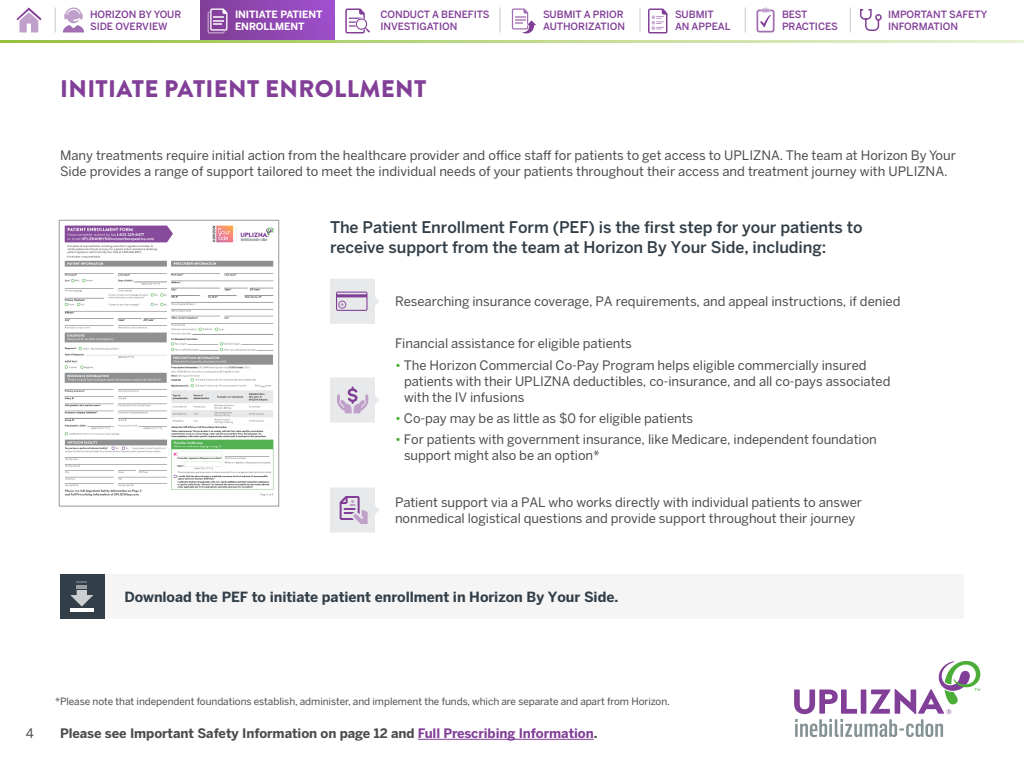
<style>
.page{position:relative;width:1024px;height:768px;background:#fff}
.page>*{position:absolute;margin:0;border:0;box-sizing:border-box;transform-origin:0 0}
.t1{font:900 24px "Brandon Grotesque";letter-spacing:.015em;color:#823f98}
.Subhead{font:500 16px/20px "Benton Sans";letter-spacing:-.005em;color:#333f48}
.Subhead-2{font:700 14px "Benton Sans";letter-spacing:-.005em;color:#333f48}
.Subhead-3{font:13px/16px "Benton Sans";letter-spacing:-.005em;color:#4b4c4d}
.Body{font:13px/16px "Benton Sans";color:#4b4c4d}
.t2{font:700 13px "Benton Sans";letter-spacing:-.005em;color:#4b4c4d}
.t3{font:500 10px/12px "Benton Sans";letter-spacing:-.005em;color:#823f98}
.Foonote{font:10px "Benton Sans";letter-spacing:-.005em;color:#4b4c4d}
.t4{font:700 10px/12px "Benton Sans";letter-spacing:-.005em;color:#fff}
.s1{color:#4bad38}
.s2{color:#823f98}
</style>
<div class="page">
<div style="left:200px;top:0;width:135px;height:40px;background:linear-gradient(to right,#803e94,#9f4fcd)"></div>
<svg style="left:860px;top:9px;width:22px;height:22px"></svg>
<hr style="left:0;top:40px;width:1024px;height:3px;background:#95c13f">
<svg style="left:16px;top:8px;width:26px;height:24px"></svg>
<svg style="left:500px;top:8px;width:1px;height:24px"></svg>
<svg style="left:55px;top:8px;width:1px;height:24px"></svg>
<svg style="left:640px;top:8px;width:1px;height:24px"></svg>
<svg style="left:745px;top:8px;width:1px;height:24px"></svg>
<svg style="left:850px;top:8px;width:1px;height:24px"></svg>
<svg style="left:208px;top:8px;width:19px;height:25px"></svg>
<svg style="left:648px;top:9px;width:19px;height:25px"></svg>
<svg style="left:512px;top:8px;width:24px;height:26px"></svg>
<svg style="left:757px;top:8px;width:18px;height:25px"></svg>
<svg style="left:345px;top:8px;width:25px;height:25px"></svg>
<svg style="left:63px;top:8px;width:21px;height:24px"></svg>
<svg style="left:794px;top:661px;width:187px;height:76px"></svg>
<hr style="left:418px;top:739px;width:176px;height:1px;background:#823f98">
<img style="left:64px;top:225px;width:210px;height:271px">
<div style="left:59px;top:220px;width:220px;height:286px;border:1px solid #999"></div>
<svg style="left:330px;top:279px;width:49px;height:45px;background:#ded9e3"></svg>
<svg style="left:330px;top:378px;width:49px;height:44px;background:#e0dbe4"></svg>
<svg style="left:330px;top:488px;width:49px;height:44px;background:#ddd6e2"></svg>
<div style="left:105px;top:574px;width:859px;height:45px;background:#f5f5f6"></div>
<div style="left:60px;top:574px;width:45px;height:45px;background:#333f48"></div>
<hr style="left:70px;top:608px;width:23px;height:4px;background:#fff">
<svg style="left:70px;top:582px;width:23px;height:25px"></svg>
<p class="t3" style="left:90px;top:8px;width:93px">HORIZON BY YOUR<br>SIDE OVERVIEW</p>
<p class="t4" style="left:235px;top:8px;width:89px">INITIATE PATIENT<br>ENROLLMENT</p>
<p class="t3" style="left:381px;top:8px;width:110px">CONDUCT A BENEFITS<br>INVESTIGATION</p>
<p class="t3" style="left:543px;top:8px;width:84px">SUBMIT A PRIOR<br>AUTHORIZATION</p>
<p class="t3" style="left:675px;top:8px;width:57px">SUBMIT<br>AN APPEAL</p>
<p class="t3" style="left:782px;top:8px;width:57px">BEST<br>PRACTICES</p>
<p class="t3" style="left:888px;top:8px;width:101px">IMPORTANT SAFETY<br>INFORMATION</p>
<p class="t1" style="left:60px;top:72px;width:368px">INITIATE PATIENT ENROLLMENT</p>
<p class="Body" style="left:60px;top:147px;width:898px">Many treatments require initial action from the healthcare provider and office staff for patients to get access to UPLIZNA. The team at Horizon By Your<br>Side provides a range of support tailored to meet the individual needs of your patients throughout their access and treatment journey with UPLIZNA.</p>
<p class="Subhead" style="left:330px;top:217px;width:534px">The Patient Enrollment Form (PEF) is the first step for your patients to receive support from the team at Horizon By Your Side, including:</p>
<p class="Subhead-3" style="left:395px;top:293px;width:507px">Researching insurance coverage, PA requirements, and appeal instructions, if denied</p>
<p class="Subhead-3" style="left:395px;top:335px;width:238px">Financial assistance for eligible patients</p>
<p class="Subhead-3" style="left:404px;top:357px;width:488px;text-indent:-9px"><span class="s1">•</span> The Horizon Commercial Co-Pay Program helps eligible commercially insured patients with their UPLIZNA deductibles, co-insurance, and all co-pays associated with the IV infusions</p>
<p class="Subhead-3" style="left:395px;top:410px;width:300px"><span class="s1">•</span> Co-pay may be as little as $0 for eligible patients</p>
<p class="Subhead-3" style="left:404px;top:431px;width:474px;text-indent:-9px"><span class="s1">•</span> For patients with government insurance, like Medicare, independent foundation support might also be an option*</p>
<p class="Subhead-3" style="left:395px;top:494px;width:469px">Patient support via a PAL who works directly with individual patients to answer nonmedical logistical questions and provide support throughout their journey</p>
<p class="Subhead-2" style="left:124px;top:589px;width:495px">Download the PEF to initiate patient enrollment in Horizon By Your Side.</p>
<p class="Foonote" style="left:55px;top:695px;width:616px">*Please note that independent foundations establish, administer, and implement the funds, which are separate and apart from Horizon.</p>
<p class="Body" style="left:26px;top:725px;width:10px">4</p>
<p class="t2" style="left:60px;top:726px;width:539px">Please see Important Safety Information on page 12 and <span class="s2">Full Prescribing Information</span>.</p>
</div>
